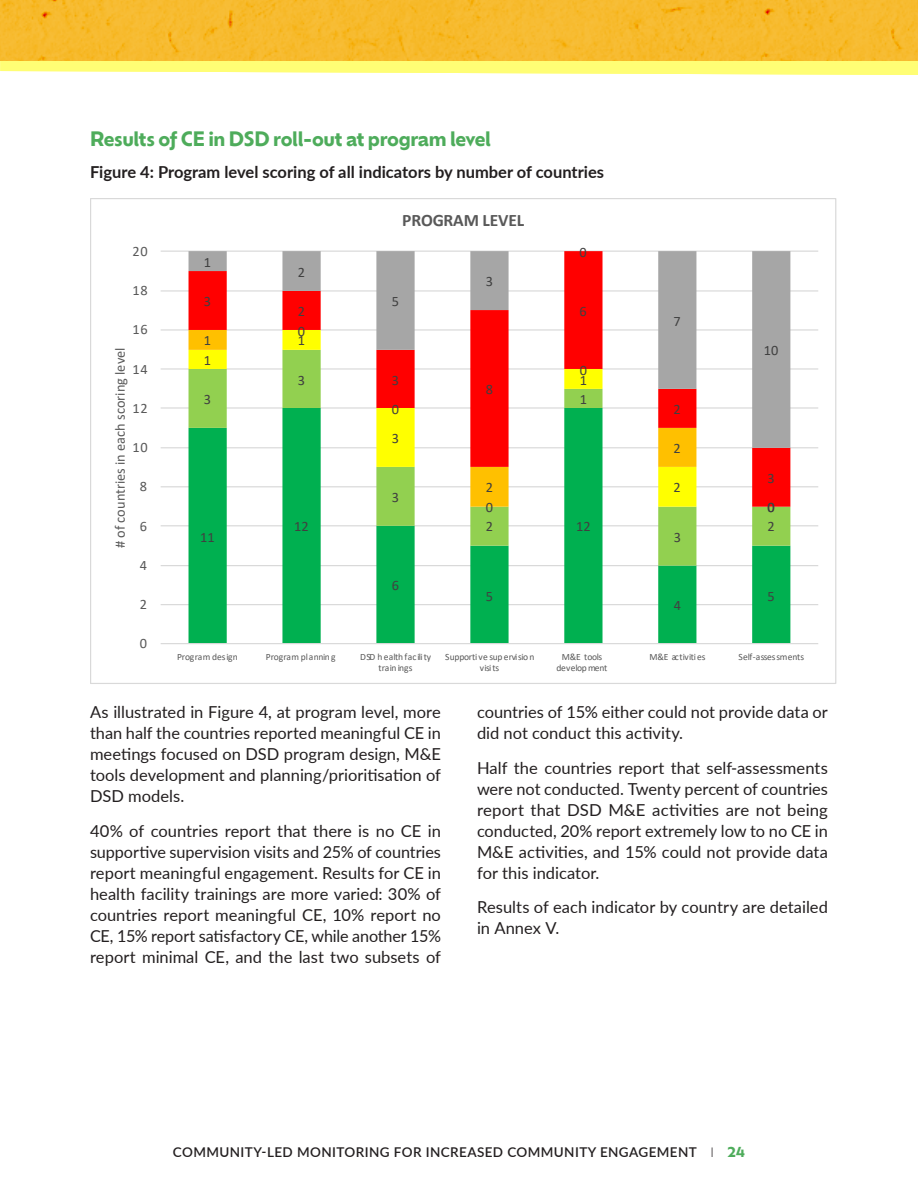
<style>
.page{position:relative;width:918px;height:1188px;background:#fff}
.page>*{position:absolute;margin:0;border:0;box-sizing:border-box;transform-origin:0 0}
.t1{font:700 19.5px "Ofelia Display";letter-spacing:-.02em;color:#4eac5b}
.t2{font:700 17.55px "Calibri";letter-spacing:-.01em;color:#595959}
.t3{font:16.5px/21px "Lato";color:#231f20;text-align:justify}
.t4{font:700 16.5px "Lato";color:#231f20}
.t5{font:14.4px "Calibri";color:#595959}
.t6{font:14.4px "Calibri";color:#404040}
.t7{font:600 13.5px "Lato";letter-spacing:.03em;color:#231f20}
.t8{font:9.6px/11.1px "Calibri";letter-spacing:-.015em;color:#595959;text-align:center}
.s1{font-weight:300}
.s2{font-family:"Ofelia Display";font-weight:700;color:#4eac5b}
</style>
<div class="page">
<svg style="left:0;top:61px;width:918px;height:14px;background:#fffe86"></svg>
<svg style="left:0;top:0;width:918px;height:61px;background:#f6b92c"></svg>
<hr style="left:161px;top:604px;width:657px;height:1px;background:#d9d9d9">
<hr style="left:161px;top:565px;width:657px;height:1px;background:#d9d9d9">
<hr style="left:161px;top:525px;width:657px;height:1px;background:#d9d9d9">
<hr style="left:161px;top:486px;width:657px;height:1px;background:#d9d9d9">
<hr style="left:161px;top:447px;width:657px;height:1px;background:#d9d9d9">
<hr style="left:161px;top:407px;width:657px;height:2px;background:#d9d9d9">
<hr style="left:161px;top:368px;width:657px;height:2px;background:#d9d9d9">
<hr style="left:161px;top:329px;width:657px;height:2px;background:#d9d9d9">
<hr style="left:161px;top:290px;width:657px;height:2px;background:#d9d9d9">
<hr style="left:161px;top:251px;width:657px;height:1px;background:#d9d9d9">
<svg style="left:189px;top:566px;width:601px;height:77px"></svg>
<svg style="left:189px;top:507px;width:601px;height:59px"></svg>
<svg style="left:189px;top:448px;width:601px;height:59px"></svg>
<svg style="left:189px;top:251px;width:601px;height:197px"></svg>
<hr style="left:161px;top:643px;width:657px;height:1px;background:#d9d9d9">
<p class="t1" style="left:90px;top:131px;width:402px">Results of CE in DSD roll-out at program level</p>
<p class="t4" style="left:90px;top:160px;width:516px">Figure 4: Program level scoring of all indicators by number of countries</p>
<p class="t2" style="left:402px;top:208px;width:124px">PROGRAM LEVEL</p>
<p class="t5" style="left:133px;top:241px;width:17px">20</p>
<p class="t5" style="left:133px;top:280px;width:17px">18</p>
<p class="t5" style="left:133px;top:319px;width:17px">16</p>
<p class="t5" style="left:110px;top:548px;width:202px;rotate:-90deg"># of countries in each scoring level</p>
<p class="t5" style="left:133px;top:359px;width:17px">14</p>
<p class="t5" style="left:133px;top:398px;width:17px">12</p>
<p class="t5" style="left:133px;top:437px;width:17px">10</p>
<p class="t5" style="left:140px;top:476px;width:9px">8</p>
<p class="t5" style="left:140px;top:516px;width:9px">6</p>
<p class="t6" style="left:204px;top:252px;width:9px">1</p>
<p class="t6" style="left:204px;top:291px;width:9px">3</p>
<p class="t6" style="left:204px;top:330px;width:9px">1</p>
<p class="t6" style="left:204px;top:350px;width:9px">1</p>
<p class="t6" style="left:204px;top:389px;width:9px">3</p>
<p class="t6" style="left:200px;top:527px;width:16px">11</p>
<p class="t6" style="left:298px;top:262px;width:9px">2</p>
<p class="t6" style="left:298px;top:301px;width:9px">2</p>
<p class="t6" style="left:298px;top:321px;width:9px">0</p>
<p class="t6" style="left:298px;top:330px;width:9px">1</p>
<p class="t6" style="left:298px;top:370px;width:9px">3</p>
<p class="t6" style="left:294px;top:517px;width:16px">12</p>
<p class="t6" style="left:392px;top:291px;width:9px">5</p>
<p class="t6" style="left:392px;top:370px;width:9px">3</p>
<p class="t6" style="left:392px;top:399px;width:9px">0</p>
<p class="t6" style="left:392px;top:428px;width:9px">3</p>
<p class="t6" style="left:392px;top:487px;width:9px">3</p>
<p class="t6" style="left:486px;top:271px;width:9px">3</p>
<p class="t6" style="left:486px;top:380px;width:9px">8</p>
<p class="t6" style="left:486px;top:478px;width:9px">2</p>
<p class="t6" style="left:486px;top:498px;width:9px">0</p>
<p class="t6" style="left:486px;top:517px;width:9px">2</p>
<p class="t6" style="left:580px;top:242px;width:9px">0</p>
<p class="t6" style="left:580px;top:301px;width:9px">6</p>
<p class="t6" style="left:580px;top:360px;width:9px">0</p>
<p class="t6" style="left:580px;top:370px;width:9px">1</p>
<p class="t6" style="left:580px;top:389px;width:9px">1</p>
<p class="t6" style="left:576px;top:517px;width:16px">12</p>
<p class="t6" style="left:674px;top:311px;width:9px">7</p>
<p class="t6" style="left:674px;top:399px;width:9px">2</p>
<p class="t6" style="left:674px;top:439px;width:9px">2</p>
<p class="t6" style="left:674px;top:478px;width:9px">2</p>
<p class="t6" style="left:674px;top:527px;width:9px">3</p>
<p class="t6" style="left:764px;top:341px;width:16px">10</p>
<p class="t6" style="left:768px;top:468px;width:9px">3</p>
<p class="t6" style="left:768px;top:497px;width:9px">0</p>
<p class="t6" style="left:768px;top:517px;width:9px">2</p>
<p class="t5" style="left:140px;top:555px;width:9px">4</p>
<p class="t5" style="left:140px;top:594px;width:9px">2</p>
<p class="t6" style="left:392px;top:576px;width:9px">6</p>
<p class="t6" style="left:486px;top:586px;width:9px">5</p>
<p class="t6" style="left:674px;top:595px;width:9px">4</p>
<p class="t6" style="left:768px;top:586px;width:9px">5</p>
<p class="t5" style="left:140px;top:633px;width:9px">0</p>
<p class="t8" style="left:177px;top:651px;width:62px">Program design</p>
<p class="t8" style="left:266px;top:651px;width:71px">Program plannin g</p>
<p class="t8" style="left:360px;top:651px;width:73px">DSD h ealth facility train ings</p>
<p class="t8" style="left:445px;top:651px;width:91px">Supportive sup ervisio n visits</p>
<p class="t8" style="left:556px;top:651px;width:52px">M&amp;E tools develop ment</p>
<p class="t8" style="left:649px;top:651px;width:58px">M&amp;E activities</p>
<p class="t8" style="left:738px;top:651px;width:67px">Self-assessments</p>
<p class="t3" style="left:90px;top:701px;width:353px">As illustrated in Figure 4, at program level, more than half the countries reported meaningful CE in meetings focused on DSD program design, M&amp;E tools development and planning/prioritisation of DSD models.</p>
<p class="t3" style="left:90px;top:820px;width:353px">40% of countries report that there is no CE in supportive supervision visits and 25% of countries report meaningful engagement. Results for CE in health facility trainings are more varied: 30% of countries report meaningful CE, 10% report no CE, 15% report satisfactory CE, while another 15% report minimal CE, and the last two subsets of</p>
<p class="t3" style="left:477px;top:701px;width:352px">countries of 15% either could not provide data or did not conduct this activity.</p>
<p class="t3" style="left:477px;top:757px;width:352px">Half the countries report that self-assessments were not conducted. Twenty percent of countries report that DSD M&amp;E activities are not being conducted, 20% report extremely low to no CE in M&amp;E activities, and 15% could not provide data for this indicator.</p>
<p class="t3" style="left:477px;top:896px;width:352px">Results of each indicator by country are detailed in Annex V.</p>
<p class="t7" style="left:173px;top:1142px;width:574px">COMMUNITY-LED MONITORING FOR INCREASED COMMUNITY ENGAGEMENT <span class="s1">I</span> <span class="s2">24</span></p>
</div>
